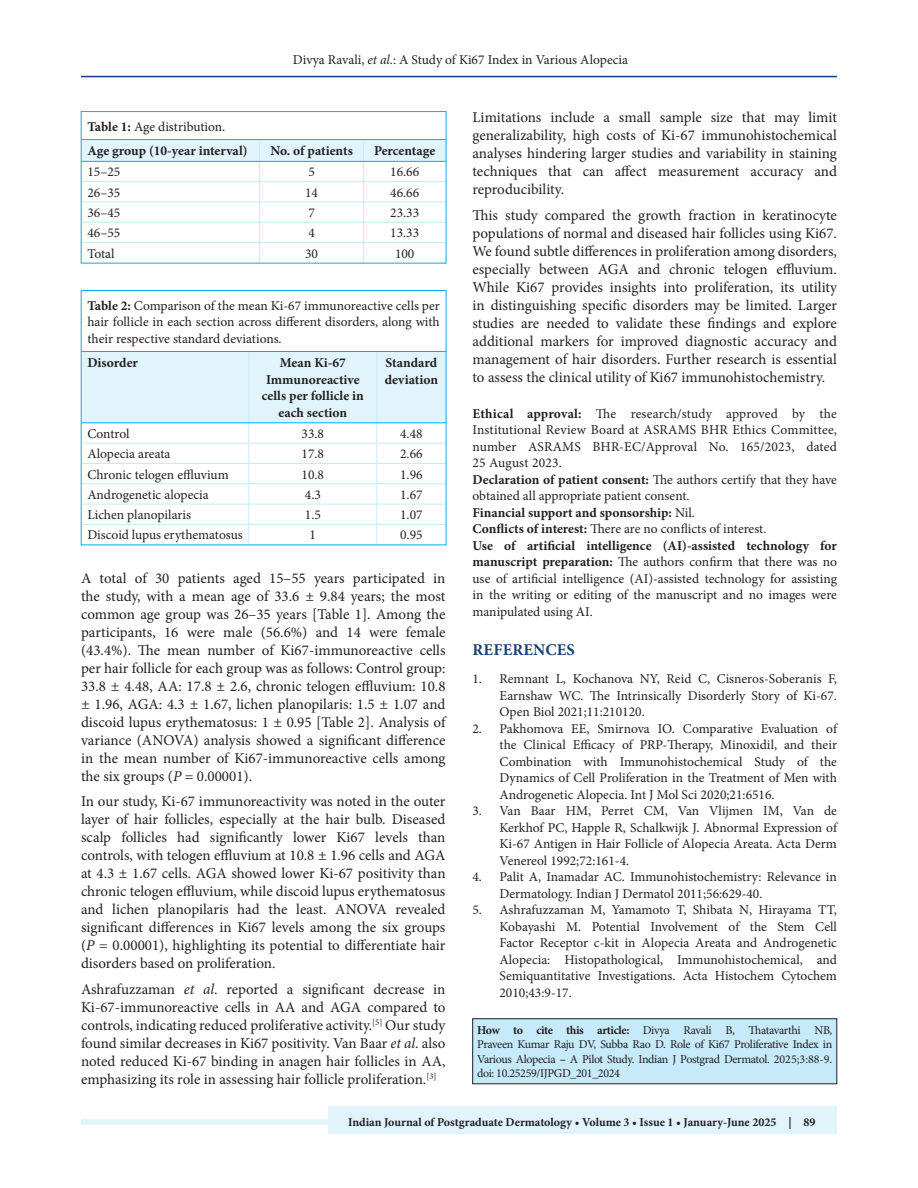
<style>
.page{position:relative;width:918px;height:1188px;background:#fff}
.page>*{position:absolute;margin:0;border:0;box-sizing:border-box;transform-origin:0 0}
.t1{font:700 16.5px "Minion Pro";letter-spacing:.01em;color:#164077}
.TX{font:15px/18px "Minion Pro";color:#231f20;text-align:justify}
.REF{font:13.5px/16.5px "Minion Pro";color:#231f20;text-align:justify}
.TX_CLX{font:13.5px/16.5px "Minion Pro";letter-spacing:-.005em;color:#231f20;text-align:justify}
.TT{font:13.5px/16.5px "Minion Pro";color:#231f20;text-align:justify}
.TB{font:13.5px "Minion Pro";color:#231f20}
.TX_CLX_HEADING{font:13.5px/16.5px "Minion Pro";letter-spacing:.015em;color:#231f20;text-align:justify}
.TX_CLX_NO_SPACE{font:13.5px/16.5px "Minion Pro";letter-spacing:-.005em;color:#231f20}
.TCH{font:700 13.5px/16.5px "Minion Pro";color:#231f20;text-align:center}
.TBL{font:13.5px "Minion Pro";color:#231f20}
.TX_CLX_NO_SPACE-2{font:700 13.5px "Minion Pro";color:#231f20}
.TX-2{font:12px/14.4px "Minion Pro";letter-spacing:-.03em;color:#231f20;text-align:justify}
.JF{font:700 12px "Minion Pro";color:#231f20}
.s1{font-style:italic}
.s2{font-weight:700}
.s3{font-weight:400}
</style>
<div class="page">
<hr style="left:81px;top:76px;width:756px;height:1px;background:#164077">
<div style="left:81px;top:1119px;width:756px;height:6px;background:#e1f4fc"></div>
<div style="left:329px;top:1106px;width:508px;height:28px;background:#e1f4fc"></div>
<svg style="left:83px;top:140px;width:361px;height:121px"></svg>
<hr style="left:81px;top:139px;width:179px;height:1px;background:#00aeef">
<hr style="left:260px;top:139px;width:104px;height:1px;background:#00aeef">
<hr style="left:364px;top:139px;width:82px;height:1px;background:#00aeef">
<hr style="left:81px;top:161px;width:179px;height:1px;background:#00aeef">
<hr style="left:260px;top:161px;width:104px;height:1px;background:#00aeef">
<hr style="left:364px;top:161px;width:82px;height:1px;background:#00aeef">
<div style="left:81px;top:111px;width:365px;height:152px;border:1px solid #00aeef"></div>
<svg style="left:83px;top:352px;width:361px;height:191px"></svg>
<hr style="left:81px;top:351px;width:168px;height:1px;background:#00aeef">
<hr style="left:249px;top:351px;width:128px;height:1px;background:#00aeef">
<hr style="left:377px;top:351px;width:69px;height:1px;background:#00aeef">
<hr style="left:81px;top:423px;width:168px;height:1px;background:#00aeef">
<hr style="left:249px;top:423px;width:128px;height:1px;background:#00aeef">
<hr style="left:377px;top:423px;width:69px;height:1px;background:#00aeef">
<div style="left:81px;top:290px;width:365px;height:255px;border:1px solid #00aeef"></div>
<div style="left:473px;top:1019px;width:364px;height:65px;background:#c6eafa"></div>
<p class="REF" style="left:293px;top:51px;width:337px">Divya Ravali, <span class="s1">et al</span>.: A Study of Ki67 Index in Various Alopecia</p>
<p class="TT" style="left:87px;top:118px;width:140px"><span class="s2">Table 1:</span> Age distribution.</p>
<p class="TCH" style="left:87px;top:143px;width:162px">Age group (10‑year interval)</p>
<p class="TCH" style="left:270px;top:143px;width:84px">No. of patients</p>
<p class="TCH" style="left:374px;top:143px;width:63px">Percentage</p>
<p class="TB" style="left:87px;top:163px;width:34px">15–25</p>
<p class="TB" style="left:308px;top:163px;width:8px">5</p>
<p class="TB" style="left:390px;top:163px;width:30px">16.66</p>
<p class="TB" style="left:87px;top:183px;width:34px">26–35</p>
<p class="TB" style="left:305px;top:183px;width:14px">14</p>
<p class="TB" style="left:390px;top:183px;width:30px">46.66</p>
<p class="TB" style="left:87px;top:204px;width:34px">36–45</p>
<p class="TB" style="left:308px;top:204px;width:8px">7</p>
<p class="TB" style="left:390px;top:204px;width:30px">23.33</p>
<p class="TB" style="left:87px;top:224px;width:34px">46–55</p>
<p class="TB" style="left:308px;top:224px;width:8px">4</p>
<p class="TB" style="left:390px;top:224px;width:30px">13.33</p>
<p class="TBL" style="left:87px;top:244px;width:29px">Total</p>
<p class="TBL" style="left:305px;top:244px;width:14px">30</p>
<p class="TBL" style="left:395px;top:244px;width:21px">100</p>
<p class="TT" style="left:87px;top:297px;width:354px"><span class="s2">Table 2:</span> Comparison of the mean Ki‑67 immunoreactive cells per hair follicle in each section across different disorders, along with their respective standard deviations.</p>
<p class="TCH" style="left:87px;top:355px;width:52px">Disorder</p>
<p class="TCH" style="left:262px;top:355px;width:104px">Mean Ki‑67<br>Immunoreactive cells per follicle in each section</p>
<p class="TCH" style="left:385px;top:355px;width:55px;text-align:left">Standard deviation</p>
<p class="TB" style="left:87px;top:425px;width:44px">Control</p>
<p class="TB" style="left:302px;top:425px;width:24px">33.8</p>
<p class="TB" style="left:400px;top:425px;width:24px">4.48</p>
<p class="TB" style="left:87px;top:445px;width:85px">Alopecia areata</p>
<p class="TB" style="left:302px;top:445px;width:24px">17.8</p>
<p class="TB" style="left:400px;top:445px;width:24px">2.66</p>
<p class="TB" style="left:87px;top:465px;width:143px">Chronic telogen effluvium</p>
<p class="TB" style="left:302px;top:465px;width:24px">10.8</p>
<p class="TB" style="left:400px;top:465px;width:24px">1.96</p>
<p class="TB" style="left:87px;top:485px;width:123px">Androgenetic alopecia</p>
<p class="TB" style="left:305px;top:485px;width:18px">4.3</p>
<p class="TB" style="left:400px;top:485px;width:24px">1.67</p>
<p class="TB" style="left:87px;top:506px;width:105px">Lichen planopilaris</p>
<p class="TB" style="left:305px;top:506px;width:18px">1.5</p>
<p class="TB" style="left:400px;top:506px;width:24px">1.07</p>
<p class="TBL" style="left:87px;top:526px;width:157px">Discoid lupus erythematosus</p>
<p class="TBL" style="left:310px;top:526px;width:8px">1</p>
<p class="TBL" style="left:400px;top:526px;width:24px">0.95</p>
<p class="TX" style="left:81px;top:569px;width:366px">A total of 30 patients aged 15–55 years participated in the study, with a mean age of 33.6 ± 9.84 years; the most common age group was 26–35 years [Table 1]. Among the participants, 16 were male (56.6%) and 14 were female (43.4%). The mean number of Ki67-immunoreactive cells per hair follicle for each group was as follows: Control group:<br>33.8 ± 4.48, AA: 17.8 ± 2.6, chronic telogen effluvium: 10.8 ± 1.96, AGA: 4.3 ± 1.67, lichen planopilaris: 1.5 ± 1.07 and discoid lupus erythematosus: 1 ± 0.95 [Table 2]. Analysis of variance (ANOVA) analysis showed a significant difference in the mean number of Ki67-immunoreactive cells among the six groups (<span class="s1">P</span> = 0.00001).</p>
<p class="TX" style="left:81px;top:793px;width:366px">In our study, Ki-67 immunoreactivity was noted in the outer layer of hair follicles, especially at the hair bulb. Diseased scalp follicles had significantly lower Ki67 levels than controls, with telogen effluvium at 10.8 ± 1.96 cells and AGA at 4.3 ± 1.67 cells. AGA showed lower Ki-67 positivity than chronic telogen effluvium, while discoid lupus erythematosus and lichen planopilaris had the least. ANOVA revealed significant differences in Ki67 levels among the six groups (<span class="s1">P</span> = 0.00001), highlighting its potential to differentiate hair disorders based on proliferation.</p>
<p class="TX" style="left:81px;top:980px;width:366px">Ashrafuzzaman <span class="s1">et al</span>. reported a significant decrease in Ki-67-immunoreactive cells in AA and AGA compared to controls, indicating reduced proliferative activity.<sup>[5]</sup> Our study found similar decreases in Ki67 positivity. Van Baar <span class="s1">et al</span>. also noted reduced Ki-67 binding in anagen hair follicles in AA, emphasizing its role in assessing hair follicle proliferation.<sup>[3]</sup></p>
<p class="TX" style="left:472px;top:109px;width:366px">Limitations include a small sample size that may limit generalizability, high costs of Ki-67 immunohistochemical analyses hindering larger studies and variability in staining techniques that can affect measurement accuracy and reproducibility.</p>
<p class="TX" style="left:472px;top:206px;width:366px">This study compared the growth fraction in keratinocyte populations of normal and diseased hair follicles using Ki67.<br>We found subtle differences in proliferation among disorders, especially between AGA and chronic telogen effluvium.<br>While Ki67 provides insights into proliferation, its utility in distinguishing specific disorders may be limited. Larger studies are needed to validate these findings and explore additional markers for improved diagnostic accuracy and management of hair disorders. Further research is essential to assess the clinical utility of Ki67 immunohistochemistry.</p>
<p class="TX_CLX_HEADING" style="left:472px;top:405px;width:366px"><span class="s2">Ethical approval:</span> The research/study approved by the Institutional Review Board at ASRAMS BHR Ethics Committee, number ASRAMS BHR-EC/Approval No. 165/2023, dated 25 August 2023.</p>
<p class="TX_CLX_NO_SPACE" style="left:472px;top:471px;width:366px"><span class="s2">Declaration of patient consent:</span> The authors certify that they have obtained all appropriate patient consent.</p>
<p class="TX_CLX_NO_SPACE-2" style="left:472px;top:503px;width:224px">Financial support and sponsorship: <span class="s3">Nil.</span></p>
<p class="TX_CLX_NO_SPACE" style="left:472px;top:521px;width:295px"><span class="s2">Conflicts of interest:</span> There are no conflicts of interest.</p>
<p class="TX_CLX" style="left:472px;top:537px;width:366px"><span class="s2">Use of artificial intelligence (AI)-assisted technology for manuscript preparation:</span> The authors confirm that there was no use of artificial intelligence (AI)-assisted technology for assisting in the writing or editing of the manuscript and no images were manipulated using AI.</p>
<h1 class="t1" style="left:473px;top:638px;width:104px">REFERENCES</h1>
<p class="REF" style="left:500px;top:671px;width:339px;text-indent:-27px">1. Remnant L, Kochanova NY, Reid C, Cisneros-Soberanis F, Earnshaw WC. The Intrinsically Disorderly Story of Ki-67.<br>Open Biol 2021;11:210120.</p>
<p class="REF" style="left:500px;top:720px;width:339px;text-indent:-27px">2. Pakhomova EE, Smirnova IO. Comparative Evaluation of the Clinical Efficacy of PRP-Therapy, Minoxidil, and their Combination with Immunohistochemical Study of the Dynamics of Cell Proliferation in the Treatment of Men with Androgenetic Alopecia. Int J Mol Sci 2020;21:6516.</p>
<p class="REF" style="left:500px;top:803px;width:339px;text-indent:-27px">3. Van Baar HM, Perret CM, Van Vlijmen IM, Van de Kerkhof PC, Happle R, Schalkwijk J. Abnormal Expression of Ki-67 Antigen in Hair Follicle of Alopecia Areata. Acta Derm Venereol 1992;72:161-4.</p>
<p class="REF" style="left:500px;top:869px;width:339px;text-indent:-27px">4. Palit A, Inamadar AC. Immunohistochemistry: Relevance in<br>Dermatology. Indian J Dermatol 2011;56:629-40.</p>
<p class="REF" style="left:500px;top:902px;width:339px;text-indent:-27px">5. Ashrafuzzaman M, Yamamoto T, Shibata N, Hirayama TT, Kobayashi M. Potential Involvement of the Stem Cell Factor Receptor c-kit in Alopecia Areata and Androgenetic Alopecia: Histopathological, Immunohistochemical, and Semiquantitative Investigations. Acta Histochem Cytochem 2010;43:9-17.</p>
<p class="TX-2" style="left:477px;top:1023px;width:357px"><span class="s2">How to cite this article:</span> Divya Ravali B, Thatavarthi NB, Praveen Kumar Raju DV, Subba Rao D. Role of Ki67 Proliferative Index in Various Alopecia <span class="s2">–</span> A Pilot Study. Indian J Postgrad Dermatol. 2025;3:88-9. doi: 10.25259/IJPGD_201_2024</p>
<p class="JF" style="left:348px;top:1113px;width:469px">Indian Journal of Postgraduate Dermatology • Volume 3 • Issue 1 • January-June 2025 | 89</p>
</div>
